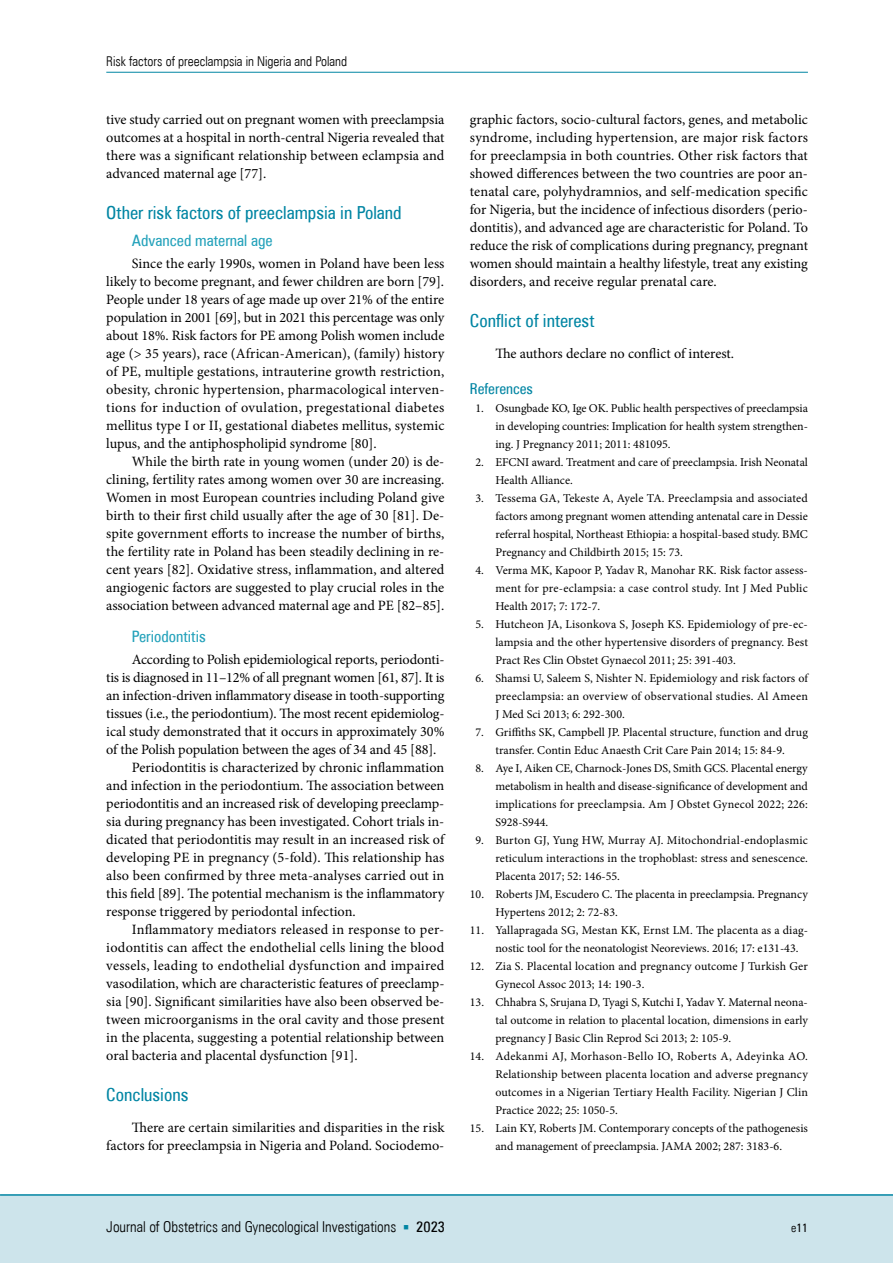
<style>
.page{position:relative;width:893px;height:1263px;background:#fff}
.page>*{position:absolute;margin:0;border:0;box-sizing:border-box;transform-origin:0 0}
.t1{font:18px "Zurich Cn EU";color:#0085a3}
.t2{font:15.75px "Zurich Cn EU";color:#22a1ba}
.t3{font:15px "Zurich Lt Cn EU";color:#000}
.t4{font:15px "Zurich Cn EU";color:#0085a3}
.t5{font:14.25px/18px "Minion Pro";color:#000;text-align:justify}
.t6{font:14.25px "Minion Pro";letter-spacing:-.02em;color:#000}
.t7{font:14.25px "Minion Pro";letter-spacing:.02em;color:#000}
.t8{font:13.5px "Zurich Lt Cn EU";color:#000}
.t9{font:12px/18px "Minion Pro";color:#000;text-align:justify}
.t10{font:12px "Zurich Cn EU";color:#000}
.s1{font-family:"Minion Pro";color:#0085a3}
.s2{font-family:"Zurich Cn EU"}
.s3{font-family:"Zurich Lt Cn EU"}
</style>
<div class="page">
<div style="left:0;top:1195px;width:893px;height:68px;background:#cde4eb"></div>
<hr style="left:0;top:1194px;width:893px;height:2px;background:#0085a3">
<hr style="left:106px;top:72px;width:702px;height:1px;background:#0085a3">
<p class="t8" style="left:106px;top:53px;width:242px">Risk factors of preeclampsia in Nigeria and Poland</p>
<p class="t5" style="left:106px;top:111px;width:340px">tive study carried out on pregnant women with preeclampsia outcomes at a hospital in north-central Nigeria revealed that there was a significant relationship between eclampsia and advanced maternal age [77].</p>
<p class="t1" style="left:106px;top:201px;width:297px">Other risk factors of preeclampsia in Poland</p>
<p class="t2" style="left:132px;top:231px;width:142px">Advanced maternal age</p>
<p class="t5" style="left:106px;top:255px;width:340px;text-indent:26px">Since the early 1990s, women in Poland have been less likely to become pregnant, and fewer children are born [79].<br>People under 18 years of age made up over 21% of the entire population in 2001 [69], but in 2021 this percentage was only about 18%. Risk factors for PE among Polish women include age (&gt; 35 years), race (African-American), (family) history of PE, multiple gestations, intrauterine growth restriction, obesity, chronic hypertension, pharmacological interven&shy;tions for induction of ovulation, pregestational diabetes mellitus type I or II, gestational diabetes mellitus, systemic lupus, and the antiphospholipid syndrome [80].</p>
<p class="t5" style="left:106px;top:453px;width:340px;text-indent:26px">While the birth rate in young women (under 20) is de&shy;clining, fertility rates among women over 30 are increasing.<br>Women in most European countries including Poland give birth to their first child usually after the age of 30 [81]. De&shy;spite government efforts to increase the number of births, the fertility rate in Poland has been steadily declining in re&shy;cent years [82]. Oxidative stress, inflammation, and altered angiogenic factors are suggested to play crucial roles in the association between advanced maternal age and PE [82–85].</p>
<p class="t2" style="left:132px;top:627px;width:75px">Periodontitis</p>
<p class="t5" style="left:132px;top:651px;width:314px">According to Polish epidemiological reports, periodonti-</p>
<p class="t6" style="left:106px;top:668px;width:340px">tis is diagnosed in 11–12% of all pregnant women [61, 87]. It is</p>
<p class="t5" style="left:106px;top:687px;width:340px">an infection-driven inflammatory disease in tooth-supporting</p>
<p class="t5" style="left:106px;top:705px;width:340px">tissues (i.e., the periodontium). The most recent epidemiolog-</p>
<p class="t5" style="left:106px;top:723px;width:340px">ical study demonstrated that it occurs in approximately 30%</p>
<p class="t5" style="left:106px;top:741px;width:332px">of the Polish population between the ages of 34 and 45 [88].</p>
<p class="t5" style="left:132px;top:759px;width:314px">Periodontitis is characterized by chronic inflammation</p>
<p class="t5" style="left:106px;top:777px;width:339px">and infection in the periodontium. The association between</p>
<p class="t5" style="left:106px;top:795px;width:340px">periodontitis and an increased risk of developing preeclamp-</p>
<p class="t5" style="left:106px;top:813px;width:340px">sia during pregnancy has been investigated. Cohort trials in-</p>
<p class="t5" style="left:106px;top:831px;width:339px">dicated that periodontitis may result in an increased risk of</p>
<p class="t5" style="left:106px;top:849px;width:339px">developing PE in pregnancy (5-fold). This relationship has</p>
<p class="t5" style="left:106px;top:867px;width:339px">also been confirmed by three meta-analyses carried out in</p>
<p class="t5" style="left:106px;top:885px;width:340px">this field [89]. The potential mechanism is the inflammatory</p>
<p class="t5" style="left:106px;top:903px;width:251px">response triggered by periodontal infection.</p>
<p class="t5" style="left:132px;top:921px;width:314px">Inflammatory mediators released in response to per-</p>
<p class="t5" style="left:106px;top:939px;width:340px">iodontitis can affect the endothelial cells lining the blood</p>
<p class="t7" style="left:106px;top:956px;width:340px">vessels, leading to endothelial dysfunction and impaired</p>
<p class="t5" style="left:106px;top:975px;width:340px">vasodilation, which are characteristic features of preeclamp-</p>
<p class="t5" style="left:106px;top:993px;width:340px">sia [90]. Significant similarities have also been observed be-</p>
<p class="t5" style="left:106px;top:1011px;width:340px">tween microorganisms in the oral cavity and those present</p>
<p class="t5" style="left:106px;top:1029px;width:340px">in the placenta, suggesting a potential relationship between</p>
<p class="t5" style="left:106px;top:1047px;width:253px">oral bacteria and placental dysfunction [91].</p>
<p class="t1" style="left:106px;top:1083px;width:84px">Conclusions</p>
<p class="t5" style="left:106px;top:1119px;width:340px;text-align:right">There are certain similarities and disparities in the risk factors for preeclampsia in Nigeria and Poland. Sociodemo-</p>
<p class="t5" style="left:470px;top:111px;width:340px">graphic factors, socio-cultural factors, genes, and metabolic syndrome, including hypertension, are major risk factors for preeclampsia in both countries. Other risk factors that showed differences between the two countries are poor an&shy;tenatal care, polyhydramnios, and self-medication specific for Nigeria, but the incidence of infectious disorders (perio&shy;dontitis), and advanced age are characteristic for Poland. To reduce the risk of complications during pregnancy, pregnant women should maintain a healthy lifestyle, treat any existing disorders, and receive regular prenatal care.</p>
<p class="t1" style="left:470px;top:309px;width:126px">Conflict of interest</p>
<p class="t5" style="left:495px;top:345px;width:240px">The authors declare no conflict of interest.</p>
<p class="t4" style="left:470px;top:380px;width:65px">References</p>
<p class="t9" style="left:495px;top:400px;width:314px;text-indent:-20px">1. Osungbade KO, Ige OK. Public health perspectives of preeclampsia in developing countries: Implication for health system strengthen&shy;ing. J Pregnancy 2011; 2011: 481095.</p>
<p class="t9" style="left:495px;top:454px;width:314px;text-indent:-20px">2. EFCNI award. Treatment and care of preeclampsia. Irish Neonatal<br>Health Alliance.</p>
<p class="t9" style="left:495px;top:490px;width:314px;text-indent:-20px">3. Tessema GA, Tekeste A, Ayele TA. Preeclampsia and associated factors among pregnant women attending antenatal care in Dessie referral hospital, Northeast Ethiopia: a hospital-based study. BMC Pregnancy and Childbirth 2015; 15: 73.</p>
<p class="t9" style="left:495px;top:562px;width:314px;text-indent:-20px">4. Verma MK, Kapoor P, Yadav R, Manohar RK. Risk factor assess&shy;ment for pre-eclampsia: a case control study. Int J Med Public Health 2017; 7: 172-7.</p>
<p class="t9" style="left:495px;top:616px;width:314px;text-indent:-20px">5. Hutcheon JA, Lisonkova S, Joseph KS. Epidemiology of pre-ec&shy;lampsia and the other hypertensive disorders of pregnancy. Best Pract Res Clin Obstet Gynaecol 2011; 25: 391-403.</p>
<p class="t9" style="left:495px;top:670px;width:314px;text-indent:-20px">6. Shamsi U, Saleem S, Nishter N. Epidemiology and risk factors of preeclampsia: an overview of observational studies. Al Ameen J Med Sci 2013; 6: 292-300.</p>
<p class="t9" style="left:475px;top:724px;width:334px;text-align:center">7. Griffiths SK, Campbell JP. Placental structure, function and drug transfer. Contin Educ Anaesth Crit Care Pain 2014; 15: 84-9.</p>
<p class="t9" style="left:495px;top:760px;width:314px;text-indent:-20px">8. Aye I, Aiken CE, Charnock-Jones DS, Smith GCS. Placental energy metabolism in health and disease-significance of development and implications for preeclampsia. Am J Obstet Gynecol 2022; 226:<br>S928-S944.</p>
<p class="t9" style="left:495px;top:832px;width:314px;text-indent:-20px">9. Burton GJ, Yung HW, Murray AJ. Mitochondrial-endoplasmic reticulum interactions in the trophoblast: stress and senescence.<br>Placenta 2017; 52: 146-55.</p>
<p class="t9" style="left:495px;top:886px;width:314px;text-indent:-26px">10. Roberts JM, Escudero C. The placenta in preeclampsia. Pregnancy<br>Hypertens 2012; 2: 72-83.</p>
<p class="t9" style="left:495px;top:922px;width:314px;text-indent:-26px">11. Yallapragada SG, Mestan KK, Ernst LM. The placenta as a diag&shy;nostic tool for the neonatologist Neoreviews. 2016; 17: e131-43.</p>
<p class="t9" style="left:495px;top:958px;width:314px;text-indent:-26px">12. Zia S. Placental location and pregnancy outcome J Turkish Ger<br>Gynecol Assoc 2013; 14: 190-3.</p>
<p class="t9" style="left:495px;top:994px;width:314px;text-indent:-26px">13. Chhabra S, Srujana D, Tyagi S, Kutchi I, Yadav Y. Maternal neona&shy;tal outcome in relation to placental location, dimensions in early pregnancy J Basic Clin Reprod Sci 2013; 2: 105-9.</p>
<p class="t9" style="left:495px;top:1048px;width:314px;text-indent:-26px">14. Adekanmi AJ, Morhason-Bello IO, Roberts A, Adeyinka AO.<br>Relationship between placenta location and adverse pregnancy outcomes in a Nigerian Tertiary Health Facility. Nigerian J Clin Practice 2022; 25: 1050-5.</p>
<p class="t9" style="left:470px;top:1120px;width:340px;text-align:center">15. Lain KY, Roberts JM. Contemporary concepts of the pathogenesis and management of preeclampsia. JAMA 2002; 287: 3183-6.</p>
<p class="t3" style="left:106px;top:1218px;width:340px">Journal of Obstetrics and Gynecological Investigations <span class="s1">■</span> <span class="s2">2023</span></p>
<p class="t10" style="left:791px;top:1221px;width:18px"><span class="s3">e</span>11</p>
</div>
